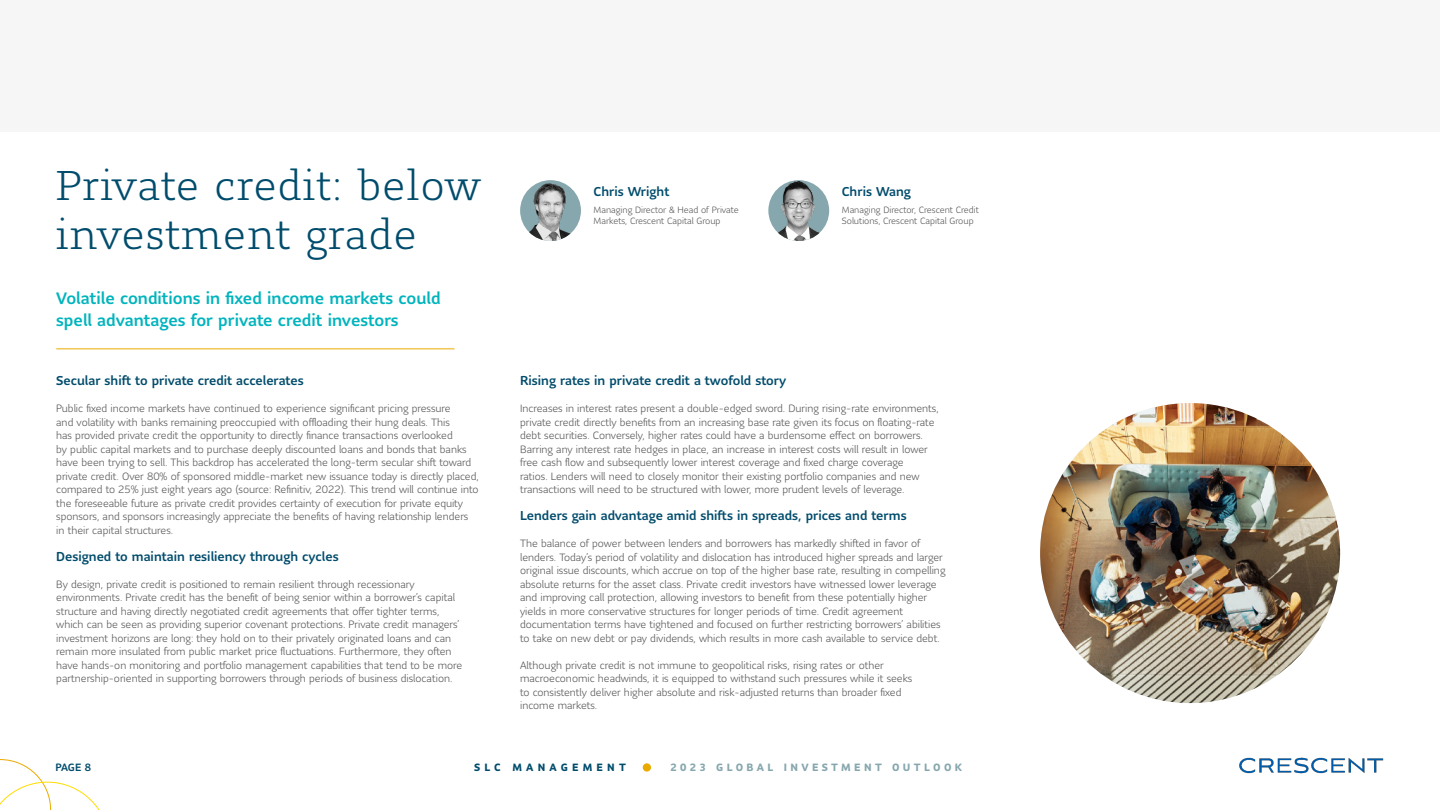
<style>
.page{position:relative;width:1440px;height:810px;background:#fff}
.page>*{position:absolute;margin:0;border:0;box-sizing:border-box;transform-origin:0 0}
.Serif_Light_55_65_Bl{font:300 41.25px/48.8px "Sun Life Serif";letter-spacing:.03em;color:#004c6c}
.Sans_Med_22_30_Light{font:500 16.5px/22.5px "Sun Life Sans";color:#00b4bd}
.Sans_Med_17_18_Blue{font:500 12.75px "Sun Life Sans";color:#004c6c}
.Paragraph{font:300 10.5px/13.5px "Sun Life Sans";color:#555}
.t1{font:700 10.5px "Sun Life Sans";letter-spacing:.325em;color:#86a7ad}
.t2{font:700 10.5px "Sun Life Sans";letter-spacing:.4em;color:#004c6c}
.t3{font:500 10.5px "Sun Life Sans";color:#004c6c}
.Sans_Light_12_25_Gre{font:300 9px/11.2px "Sun Life Sans";color:#555}
</style>
<div class="page">
<svg style="left:0;top:759px;width:100px;height:51px"></svg>
<div style="left:0;top:0;width:1440px;height:131px;background:#f6f6f6"></div>
<div style="left:643px;top:763px;width:8px;height:9px;background:#eaab00;border-radius:50%"></div>
<svg style="left:520px;top:180px;width:61px;height:61px"></svg>
<img style="left:520px;top:183px;width:57px;height:58px">
<img style="left:768px;top:181px;width:61px;height:60px">
<img style="left:1239px;top:757px;width:145px;height:16px">
<hr style="left:56px;top:349px;width:398px;height:1px;background:#eaab00">
<img style="left:1040px;top:403px;width:300px;height:300px;border-radius:150px">
<h2 class="Serif_Light_55_65_Bl" style="left:56px;top:160px;width:427px">Private credit: below investment grade</h2>
<p class="Sans_Med_22_30_Light" style="left:56px;top:286px;width:386px">Volatile conditions in fixed income markets could spell advantages for private credit investors</p>
<h3 class="Sans_Med_17_18_Blue" style="left:56px;top:372px;width:249px">Secular shift to private credit accelerates</h3>
<p class="Paragraph" style="left:56px;top:402px;width:424px">Public fixed income markets have continued to experience significant pricing pressure<br>and volatility with banks remaining preoccupied with offloading their hung deals. This<br>has provided private credit the opportunity to directly finance transactions overlooked<br>by public capital markets and to purchase deeply discounted loans and bonds that banks have been trying to sell. This backdrop has accelerated the long-term secular shift toward private credit. Over 80% of sponsored middle-market new issuance today is directly placed, compared to 25% just eight years ago (source: Refinitiv, 2022). This trend will continue into the foreseeable future as private credit provides certainty of execution for private equity sponsors, and sponsors increasingly appreciate the benefits of having relationship lenders in their capital structures.</p>
<h3 class="Sans_Med_17_18_Blue" style="left:56px;top:548px;width:284px">Designed to maintain resiliency through cycles</h3>
<p class="Paragraph" style="left:56px;top:577px;width:407px">By design, private credit is positioned to remain resilient through recessionary environments. Private credit has the benefit of being senior within a borrower’s capital structure and having directly negotiated credit agreements that offer tighter terms, which can be seen as providing superior covenant protections. Private credit managers’ investment horizons are long: they hold on to their privately originated loans and can remain more insulated from public market price fluctuations. Furthermore, they often have hands-on monitoring and portfolio management capabilities that tend to be more partnership-oriented in supporting borrowers through periods of business dislocation.</p>
<p class="Sans_Med_17_18_Blue" style="left:594px;top:183px;width:77px">Chris Wright</p>
<p class="Sans_Light_12_25_Gre" style="left:594px;top:204px;width:147px">Managing Director &amp; Head of Private<br>Markets, Crescent Capital Group</p>
<p class="Sans_Med_17_18_Blue" style="left:842px;top:183px;width:71px">Chris Wang</p>
<p class="Sans_Light_12_25_Gre" style="left:842px;top:204px;width:139px">Managing Director, Crescent Credit<br>Solutions, Crescent Capital Group</p>
<h3 class="Sans_Med_17_18_Blue" style="left:520px;top:372px;width:268px">Rising rates in private credit a twofold story</h3>
<p class="Paragraph" style="left:520px;top:402px;width:420px">Increases in interest rates present a double-edged sword. During rising-rate environments, private credit directly benefits from an increasing base rate given its focus on floating-rate debt securities. Conversely, higher rates could have a burdensome effect on borrowers.<br>Barring any interest rate hedges in place, an increase in interest costs will result in lower free cash flow and subsequently lower interest coverage and fixed charge coverage<br>ratios. Lenders will need to closely monitor their existing portfolio companies and new transactions will need to be structured with lower, more prudent levels of leverage.</p>
<h3 class="Sans_Med_17_18_Blue" style="left:520px;top:507px;width:388px">Lenders gain advantage amid shifts in spreads, prices and terms</h3>
<p class="Paragraph" style="left:520px;top:537px;width:427px">The balance of power between lenders and borrowers has markedly shifted in favor of lenders. Today’s period of volatility and dislocation has introduced higher spreads and larger original issue discounts, which accrue on top of the higher base rate, resulting in compelling absolute returns for the asset class. Private credit investors have witnessed lower leverage and improving call protection, allowing investors to benefit from these potentially higher yields in more conservative structures for longer periods of time. Credit agreement documentation terms have tightened and focused on further restricting borrowers’ abilities to take on new debt or pay dividends, which results in more cash available to service debt.</p>
<p class="Paragraph" style="left:520px;top:658px;width:394px">Although private credit is not immune to geopolitical risks, rising rates or other macroeconomic headwinds, it is equipped to withstand such pressures while it seeks to consistently deliver higher absolute and risk-adjusted returns than broader fixed income markets.</p>
<p class="t3" style="left:56px;top:761px;width:37px">PAGE 8</p>
<p class="t2" style="left:474px;top:761px;width:153px">SLC MANAGEMENT</p>
<p class="t1" style="left:670px;top:761px;width:293px">2023 GLOBAL INVESTMENT OUTLOOK</p>
</div>
